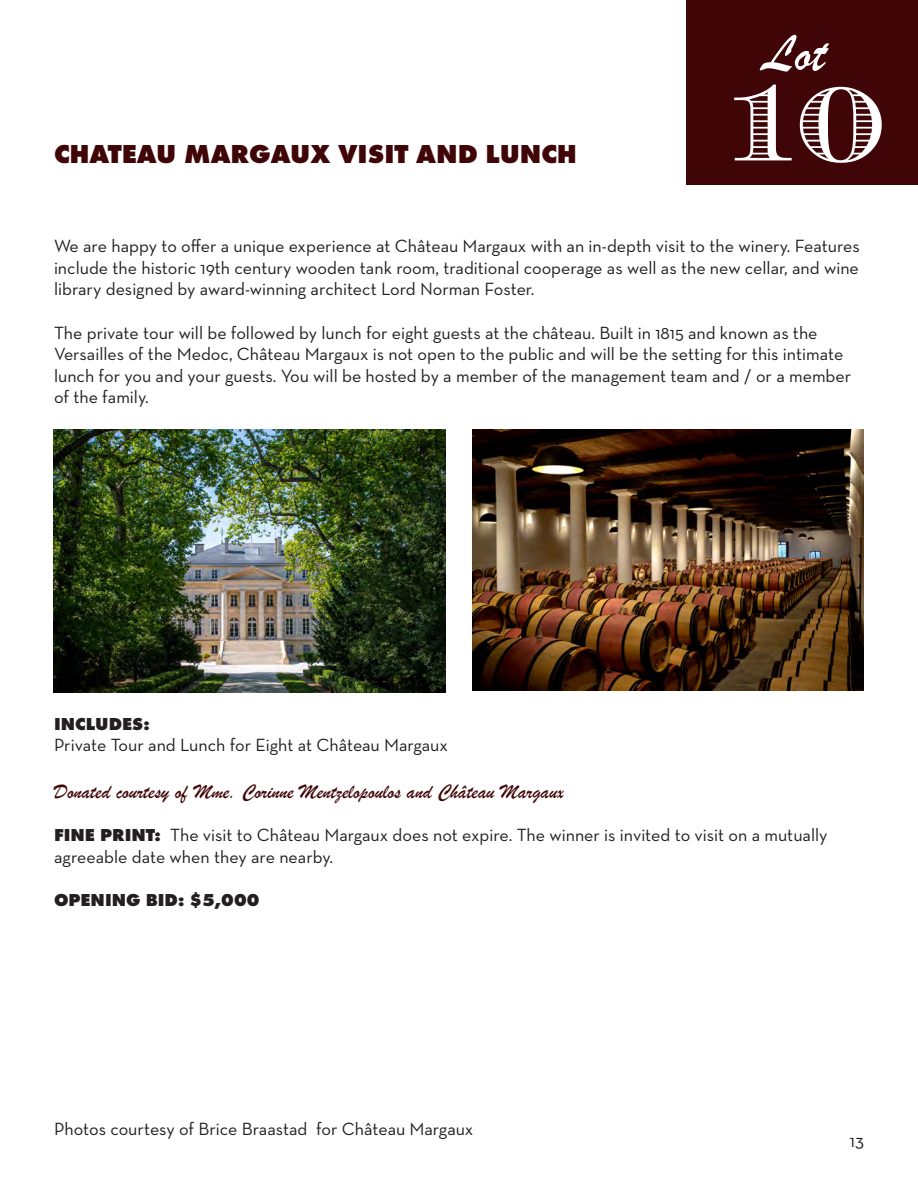
<style>
.page{position:relative;width:918px;height:1188px;background:#fff}
.page>*{position:absolute;margin:0;border:0;box-sizing:border-box;transform-origin:0 0}
.t1{font:108px "Chevalier Becker Stripes Caps";color:#fff}
.t2{font:54px "Brush Script";color:#fff}
.t3{font:27px "B Futura Bld";color:#400507}
.t4{font:21px "Brush Script";color:#400507}
.t5{font:18px/21.6px "Neutra Text";color:#231f20}
.t6{font:18px "B Futura Bld";color:#231f20}
.s1{font-family:"B Futura Bld"}
</style>
<div class="page">
<div style="left:687px;top:0;width:231px;height:185px;background:#400507"></div>
<img style="left:54px;top:430px;width:392px;height:262px">
<img style="left:472px;top:430px;width:392px;height:261px">
<p class="t3" style="left:54px;top:136px;width:525px">CHATEAU MARGAUX VISIT AND LUNCH</p>
<h2 class="t2" style="left:763px;top:18px;width:64px">Lot</h2>
<p class="t1" style="left:718px;top:59px;width:169px">10</p>
<p class="t5" style="left:54px;top:235px;width:807px;text-align:justify">We are happy to offer a unique experience at Château Margaux with an in-depth visit to the winery. Features include the historic 19th century wooden tank room, traditional cooperage as well as the new cellar, and wine library designed by award-winning architect Lord Norman Foster.</p>
<p class="t5" style="left:54px;top:321px;width:799px">The private tour will be followed by lunch for eight guests at the château. Built in 1815 and known as the Versailles of the Medoc, Château Margaux is not open to the public and will be the setting for this intimate lunch for you and your guests. You will be hosted by a member of the management team and / or a member of the family.</p>
<p class="t6" style="left:54px;top:712px;width:97px">INCLUDES:</p>
<p class="t5" style="left:54px;top:734px;width:396px">Private Tour and Lunch for Eight at Château Margaux</p>
<p class="t4" style="left:54px;top:778px;width:511px">Donated courtesy of Mme. Corinne Mentzelopoulos and Château Margaux</p>
<p class="t5" style="left:54px;top:824px;width:775px"><span class="s1">FINE PRINT:</span> The visit to Château Margaux does not expire. The winner is invited to visit on a mutually agreeable date when they are nearby.</p>
<p class="t6" style="left:54px;top:888px;width:207px">OPENING BID: $5,000</p>
<p class="t5" style="left:54px;top:1118px;width:421px">Photos courtesy of Brice Braastad for Château Margaux</p>
<p class="t5" style="left:850px;top:1130px;width:16px">13</p>
</div>
